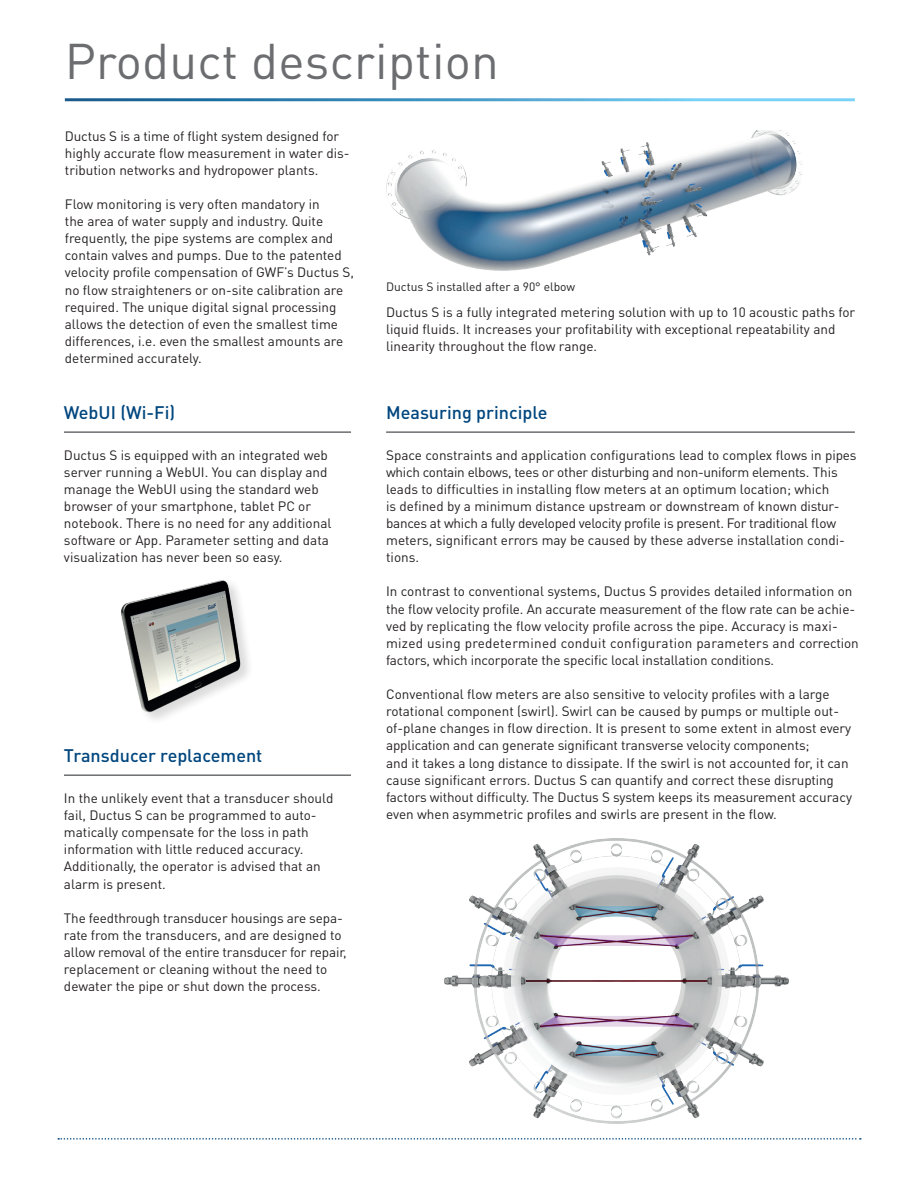
<style>
.page{position:relative;width:918px;height:1188px;background:#fff}
.page>*{position:absolute;margin:0;border:0;box-sizing:border-box;transform-origin:0 0}
.t1{font:49.5px "DIN Pro";letter-spacing:.005em;color:#6c6d70}
.t2{font:500 18px "DIN Pro";color:#00467e}
.t3{font:13.5px/17.1px "DIN Pro";color:#231f20}
.t4{font:12px "DIN Pro";color:#231f20}
</style>
<div class="page">
<svg style="left:58px;top:1138px;width:803px;height:2px"></svg>
<img style="left:386px;top:131px;width:417px;height:140px">
<img style="left:444px;top:838px;width:345px;height:286px">
<hr style="left:386px;top:431px;width:469px;height:2px;background:#6c6d70">
<hr style="left:64px;top:431px;width:287px;height:2px;background:#6c6d70">
<hr style="left:64px;top:774px;width:287px;height:2px;background:#6c6d70">
<img style="left:121px;top:580px;width:128px;height:138px">
<h1 class="t1" style="left:65px;top:28px;width:436px">Product description</h1>
<p class="t3" style="left:65px;top:127px;width:286px">Ductus S is a time of flight system designed for highly accurate flow measurement in water dis&shy;tribution networks and hydropower plants.</p>
<p class="t3" style="left:65px;top:195px;width:291px">Flow monitoring is very often mandatory in<br>the area of water supply and industry. Quite frequently, the pipe systems are complex and contain valves and pumps. Due to the patented velocity profile compensation of GWF’s Ductus S, no flow straighteners or on-site calibration are required. The unique digital signal processing allows the detection of even the smallest time differences, i.e. even the smallest amounts are determined accurately.</p>
<p class="t4" style="left:386px;top:279px;width:191px">Ductus S installed after a 90° elbow</p>
<p class="t3" style="left:386px;top:303px;width:471px">Ductus S is a fully integrated metering solution with up to 10 acoustic paths for liquid fluids. It increases your profitability with exceptional repeatability and linearity throughout the flow range.</p>
<h2 class="t2" style="left:64px;top:400px;width:113px">WebUI (Wi-Fi)</h2>
<h2 class="t2" style="left:386px;top:400px;width:163px">Measuring principle</h2>
<p class="t3" style="left:64px;top:446px;width:269px">Ductus S is equipped with an integrated web server running a WebUI. You can display and manage the WebUI using the standard web browser of your smartphone, tablet PC or notebook. There is no need for any additional software or App. Parameter setting and data visualization has never been so easy.</p>
<h2 class="t2" style="left:64px;top:743px;width:200px">Transducer replacement</h2>
<p class="t3" style="left:64px;top:789px;width:271px">In the unlikely event that a transducer should fail, Ductus S can be programmed to auto&shy;matically compensate for the loss in path information with little reduced accuracy.<br>Additionally, the operator is advised that an alarm is present.</p>
<p class="t3" style="left:64px;top:909px;width:284px">The feedthrough transducer housings are sepa&shy;rate from the transducers, and are designed to allow removal of the entire transducer for repair, replacement or cleaning without the need to dewater the pipe or shut down the process.</p>
<p class="t3" style="left:386px;top:446px;width:472px">Space constraints and application configurations lead to complex flows in pipes which contain elbows, tees or other disturbing and non-uniform elements. This leads to difficulties in installing flow meters at an optimum location; which<br>is defined by a minimum distance upstream or downstream of known distur&shy;bances at which a fully developed velocity profile is present. For traditional flow meters, significant errors may be caused by these adverse installation condi&shy;tions.</p>
<p class="t3" style="left:386px;top:583px;width:474px">In contrast to conventional systems, Ductus S provides detailed information on the flow velocity profile. An accurate measurement of the flow rate can be achie&shy;ved by replicating the flow velocity profile across the pipe. Accuracy is maxi&shy;mized using predetermined conduit configuration parameters and correction factors, which incorporate the specific local installation conditions.</p>
<p class="t3" style="left:386px;top:685px;width:467px">Conventional flow meters are also sensitive to velocity profiles with a large rotational component (swirl). Swirl can be caused by pumps or multiple out&shy;of-plane changes in flow direction. It is present to some extent in almost every application and can generate significant transverse velocity components;<br>and it takes a long distance to dissipate. If the swirl is not accounted for, it can cause significant errors. Ductus S can quantify and correct these disrupting factors without difficulty. The Ductus S system keeps its measurement accuracy even when asymmetric profiles and swirls are present in the flow.</p>
</div>
